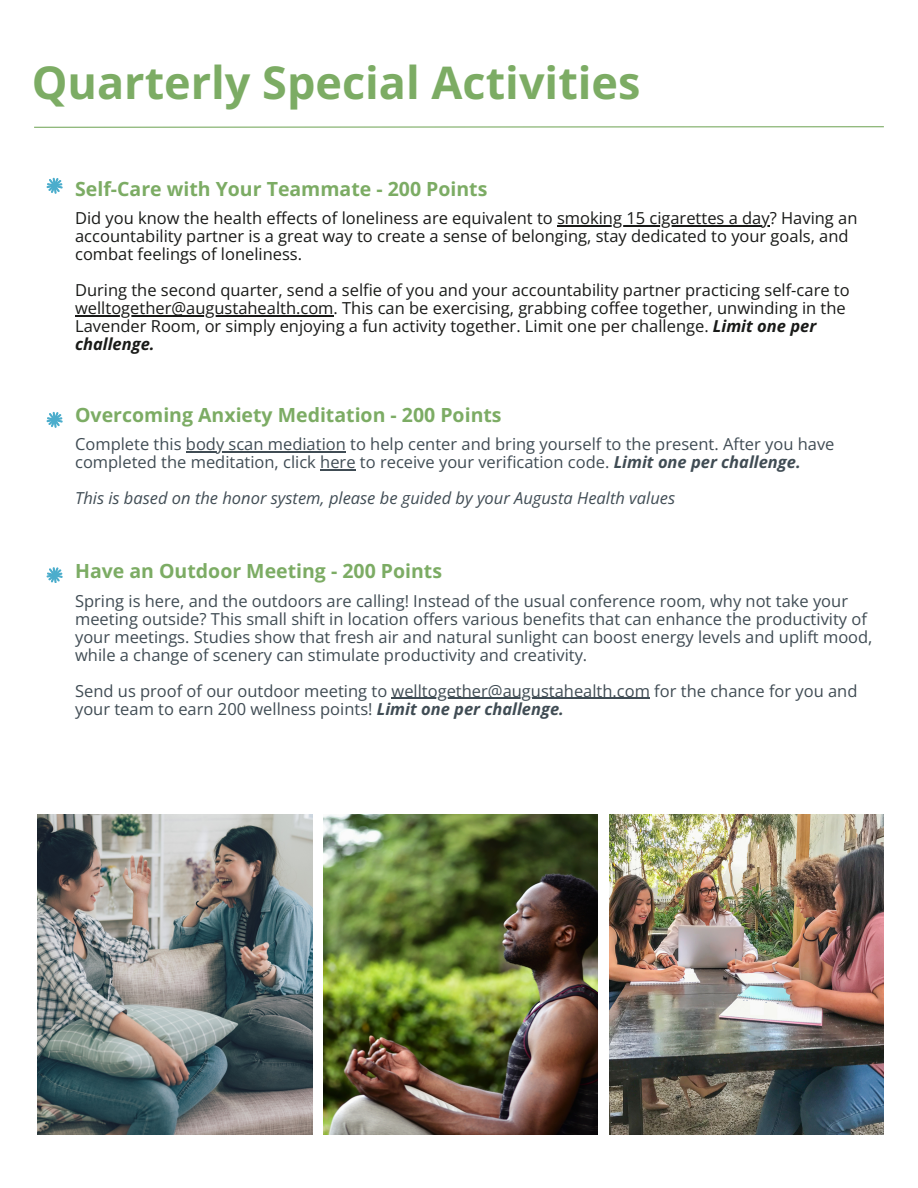
<style>
.page{position:relative;width:918px;height:1188px;background:#fff}
.page>*{position:absolute;margin:0;border:0;box-sizing:border-box;transform-origin:0 0}
.t1{font:700 45px "Open Sans";color:#7cac64}
.t2{font:700 19.5px "Open Sans";color:#7cac64}
.t3{font:16.5px/18px "Open Sans";color:#404c54}
.t4{font:16.5px/18px "Open Sans";color:#191a18}
.t5{font:italic 16.5px "Open Sans";color:#404c54}
.s1{font-weight:700;font-style:italic}
</style>
<div class="page">
<img style="left:38px;top:815px;width:274px;height:319px">
<img style="left:323px;top:815px;width:275px;height:319px">
<img style="left:609px;top:815px;width:275px;height:319px">
<svg style="left:34px;top:126px;width:850px;height:2px;background:#b4cfa6"></svg>
<svg style="left:46px;top:178px;width:17px;height:16px"></svg>
<hr style="left:557px;top:225px;width:213px;height:1px;background:#191a18">
<hr style="left:75px;top:315px;width:259px;height:1px;background:#191a18">
<hr style="left:392px;top:698px;width:258px;height:1px;background:#404c54">
<hr style="left:186px;top:452px;width:160px;height:1px;background:#404c54">
<hr style="left:320px;top:470px;width:36px;height:1px;background:#404c54">
<svg style="left:46px;top:412px;width:17px;height:16px"></svg>
<svg style="left:46px;top:567px;width:17px;height:16px"></svg>
<h1 class="t1" style="left:32px;top:51px;width:610px">Quarterly Special Activities</h1>
<p class="t2" style="left:75px;top:175px;width:414px">Self-Care with Your Teammate - 200 Points</p>
<p class="t4" style="left:75px;top:209px;width:784px">Did you know the health effects of loneliness are equivalent to smoking 15 cigarettes a day? Having an accountability partner is a great way to create a sense of belonging, stay dedicated to your goals, and combat feelings of loneliness.</p>
<p class="t4" style="left:75px;top:281px;width:776px">During the second quarter, send a selfie of you and your accountability partner practicing self-care to welltogether@augustahealth.com. This can be exercising, grabbing coffee together, unwinding in the Lavender Room, or simply enjoying a fun activity together. Limit one per challenge. <span class="s1">Limit one per challenge.</span></p>
<p class="t2" style="left:75px;top:401px;width:428px">Overcoming Anxiety Meditation - 200 Points</p>
<p class="t3" style="left:75px;top:435px;width:761px">Complete this body scan mediation to help center and bring yourself to the present. After you have completed the meditation, click here to receive your verification code. <span class="s1">Limit one per challenge.</span></p>
<p class="t5" style="left:75px;top:487px;width:602px">This is based on the honor system, please be guided by your Augusta Health values</p>
<p class="t2" style="left:75px;top:558px;width:368px">Have an Outdoor Meeting - 200 Points</p>
<p class="t3" style="left:75px;top:591px;width:799px">Spring is here, and the outdoors are calling! Instead of the usual conference room, why not take your meeting outside? This small shift in location offers various benefits that can enhance the productivity of your meetings. Studies show that fresh air and natural sunlight can boost energy levels and uplift mood, while a change of scenery can stimulate productivity and creativity.</p>
<p class="t3" style="left:75px;top:681px;width:784px">Send us proof of our outdoor meeting to welltogether@augustahealth.com for the chance for you and your team to earn 200 wellness points! <span class="s1">Limit one per challenge.</span></p>
</div>
